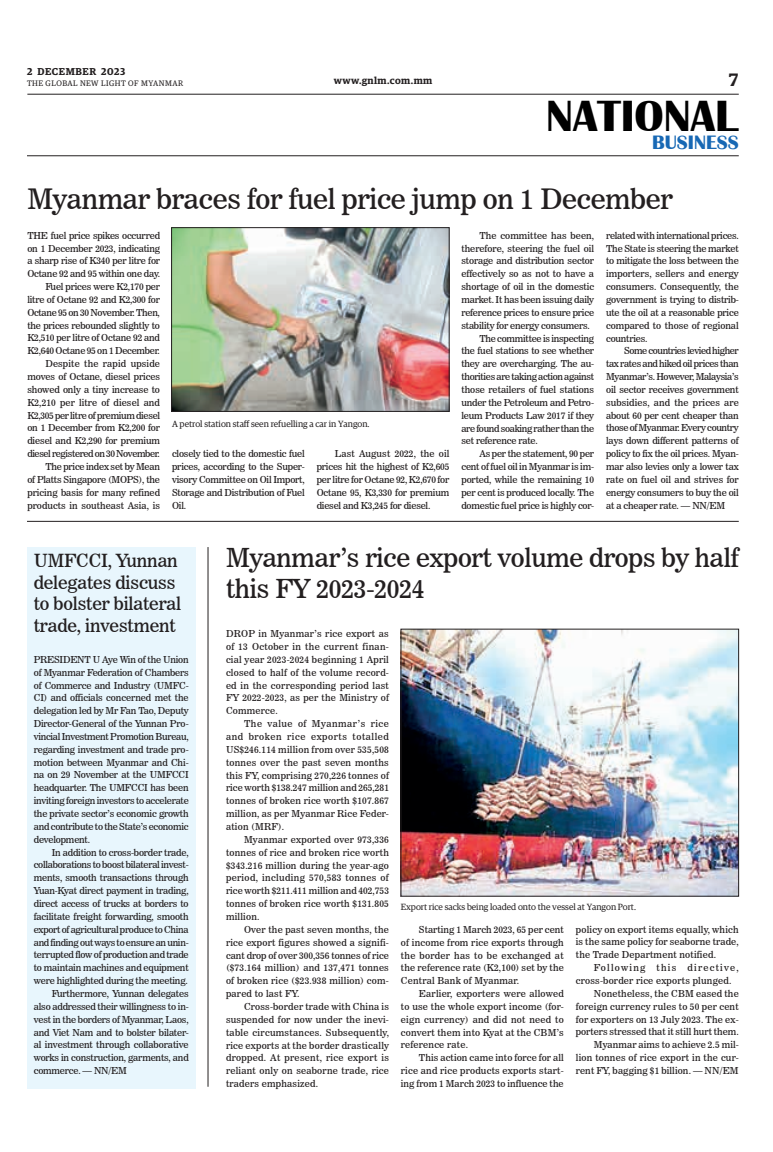
<style>
.page{position:relative;width:773px;height:1152px;background:#fff}
.page>*{position:absolute;margin:0;border:0;box-sizing:border-box;transform-origin:0 0}
.t1{font:700 45px "Britannic";color:#000}
._3_Clm_Head{font:28px "News 706 BT Roman C";letter-spacing:-.01em;color:#231f20}
._2_Clm_Head{font:26px/31.2px "News 706 BT Roman C";letter-spacing:-.01em;color:#231f20}
.t2{font:700 20px "Britannic";color:#1768b4}
._2_Clm_Head-2{font:18px/21.6px "News 706 BT Roman C";letter-spacing:-.01em;color:#231f20}
.t3{font:600 18px "Guardian Egyp";color:#231f20}
.t4{font:600 10px "Guardian Egyp";letter-spacing:.055em;color:#231f20}
._2nd_Body{font:9.5px/12.9px "News 706 BT Roman C";color:#231f20;text-align:justify}
.Normal_Para{font:9.5px/12.9px "News 706 BT Roman C";letter-spacing:-.02em;color:#231f20;text-align:justify}
._2nd_Body-2{font:9.5px/12.9px "News 706 BT Roman C";letter-spacing:.02em;color:#231f20}
.t5{font:9px "Guardian Egyp";color:#231f20}
.t6{font:8px "Guardian Egyp";letter-spacing:.06em;color:#231f20}
</style>
<div class="page">
<hr style="left:27px;top:94px;width:711px;height:1px;background:#231f20">
<hr style="left:27px;top:156px;width:711px;height:1px;background:#231f20">
<div style="left:27px;top:547px;width:168px;height:542px;background:#e8f6fd"></div>
<img style="left:173px;top:230px;width:274px;height:180px">
<div style="left:171px;top:228px;width:278px;height:184px;border:1px solid #231f20"></div>
<hr style="left:27px;top:521px;width:711px;height:1px;background:#231f20">
<hr style="left:208px;top:547px;width:1px;height:540px;background:#231f20">
<img style="left:403px;top:631px;width:333px;height:263px">
<div style="left:401px;top:629px;width:337px;height:267px;border:1px solid #231f20"></div>
<p class="t4" style="left:27px;top:64px;width:100px">2 DECEMBER 2023</p>
<p class="t6" style="left:27px;top:78px;width:158px">THE GLOBAL NEW LIGHT OF MYANMAR</p>
<p class="t4" style="left:334px;top:73px;width:100px">www.gnlm.com.mm</p>
<h3 class="t3" style="left:729px;top:67px;width:11px">7</h3>
<h1 class="t1" style="left:546px;top:91px;width:193px">NATIONAL</h1>
<h3 class="t2" style="left:652px;top:131px;width:88px">BUSINESS</h3>
<p class="_3_Clm_Head" style="left:27px;top:182px;width:646px">Myanmar braces for fuel price jump on 1 December</p>
<p class="Normal_Para" style="left:27px;top:229px;width:134px">THE fuel price spikes occurred on 1 December 2023, indicating a sharp rise of K340 per litre for Octane 92 and 95 within one day.</p>
<p class="_2nd_Body" style="left:27px;top:280px;width:134px;text-indent:18px">Fuel prices were K2,170 per litre of Octane 92 and K2,300 for Octane 95 on 30 November. Then, the prices rebounded slightly to K2,510 per litre of Octane 92 and K2,640 Octane 95 on 1 December.</p>
<p class="_2nd_Body" style="left:27px;top:357px;width:134px;text-indent:18px">Despite the rapid upside moves of Octane, diesel prices showed only a tiny increase to K2,210 per litre of diesel and K2,305 per litre of premium diesel on 1 December from K2,200 for diesel and K2,290 for premium diesel registered on 30 November.</p>
<p class="_2nd_Body" style="left:27px;top:460px;width:134px;text-indent:18px">The price index set by Mean of Platts Singapore (MOPS), the pricing basis for many refined products in southeast Asia, is</p>
<p class="t5" style="left:172px;top:418px;width:199px">A petrol station staff seen refuelling a car in Yangon.</p>
<p class="_2nd_Body" style="left:172px;top:447px;width:134px">closely tied to the domestic fuel prices, according to the Super&shy;visory Committee on Oil Import, Storage and Distribution of Fuel Oil.</p>
<p class="_2nd_Body" style="left:317px;top:447px;width:134px;text-indent:18px">Last August 2022, the oil prices hit the highest of K2,605 per litre for Octane 92, K2,670 for Octane 95, K3,330 for premium diesel and K3,245 for diesel.</p>
<p class="_2nd_Body" style="left:461px;top:229px;width:134px;text-indent:18px">The committee has been, therefore, steering the fuel oil storage and distribution sector effectively so as not to have a shortage of oil in the domestic market. It has been issuing daily reference prices to ensure price stability for energy consumers.</p>
<p class="_2nd_Body" style="left:461px;top:332px;width:134px;text-indent:18px">The committee is inspecting the fuel stations to see whether they are overcharging. The au&shy;thorities are taking action against those retailers of fuel stations under the Petroleum and Petro&shy;leum Products Law 2017 if they are found soaking rather than the set reference rate.</p>
<p class="_2nd_Body" style="left:461px;top:447px;width:134px;text-indent:18px">As per the statement, 90 per cent of fuel oil in Myanmar is im&shy;ported, while the remaining 10 per cent is produced locally. The domestic fuel price is highly cor-</p>
<p class="_2nd_Body" style="left:606px;top:229px;width:134px">related with international prices.<br>The State is steering the market to mitigate the loss between the importers, sellers and energy consumers. Consequently, the government is trying to distrib&shy;ute the oil at a reasonable price compared to those of regional countries.</p>
<p class="_2nd_Body" style="left:606px;top:344px;width:134px;text-indent:18px">Some countries levied higher tax rates and hiked oil prices than Myanmar’s. However, Malaysia’s oil sector receives government subsidies, and the prices are about 60 per cent cheaper than those of Myanmar. Every country lays down different patterns of policy to fix the oil prices. Myan&shy;mar also levies only a lower tax rate on fuel oil and strives for energy consumers to buy the oil at a cheaper rate. — NN/EM</p>
<p class="_2_Clm_Head-2" style="left:34px;top:550px;width:149px">UMFCCI, Yunnan delegates discuss to bolster bilateral trade, investment</p>
<p class="Normal_Para" style="left:34px;top:653px;width:156px">PRESIDENT U Aye Win of the Union of Myanmar Federation of Chambers of Commerce and Industry (UMFC-CI) and officials concerned met the delegation led by Mr Fan Tao, Deputy Director-General of the Yunnan Pro&shy;vincial Investment Promotion Bureau, regarding investment and trade pro&shy;motion between Myanmar and Chi&shy;na on 29 November at the UMFCCI headquarter. The UMFCCI has been inviting foreign investors to accelerate the private sector’s economic growth and contribute to the State’s economic development.</p>
<p class="_2nd_Body" style="left:34px;top:846px;width:156px;text-indent:18px">In addition to cross-border trade, collaborations to boost bilateral invest&shy;ments, smooth transactions through Yuan-Kyat direct payment in trading, direct access of trucks at borders to facilitate freight forwarding, smooth export of agricultural produce to China and finding out ways to ensure an unin&shy;terrupted flow of production and trade to maintain machines and equipment were highlighted during the meeting.</p>
<p class="_2nd_Body" style="left:34px;top:987px;width:156px;text-indent:18px">Furthermore, Yunnan delegates also addressed their willingness to in&shy;vest in the borders of Myanmar, Laos, and Viet Nam and to bolster bilater&shy;al investment through collaborative works in construction, garments, and commerce. — NN/EM</p>
<p class="_2_Clm_Head" style="left:226px;top:542px;width:514px">Myanmar’s rice export volume drops by half this FY 2023-2024</p>
<p class="Normal_Para" style="left:226px;top:627px;width:164px">DROP in Myanmar’s rice export as of 13 October in the current finan&shy;cial year 2023-2024 beginning 1 April closed to half of the volume record&shy;ed in the corresponding period last FY 2022-2023, as per the Ministry of Commerce.</p>
<p class="_2nd_Body" style="left:226px;top:717px;width:164px;text-indent:18px">The value of Myanmar’s rice and broken rice exports totalled US$246.114 million from over 535,508 tonnes over the past seven months this FY, comprising 270,226 tonnes of rice worth $138.247 million and 265,281 tonnes of broken rice worth $107.867 million, as per Myanmar Rice Feder&shy;ation (MRF).</p>
<p class="_2nd_Body" style="left:226px;top:833px;width:164px;text-indent:18px">Myanmar exported over 973,336 tonnes of rice and broken rice worth $343.216 million during the year-ago period, including 570,583 tonnes of rice worth $211.411 million and 402,753 tonnes of broken rice worth $131.805 million.</p>
<p class="_2nd_Body" style="left:226px;top:923px;width:164px;text-indent:18px">Over the past seven months, the rice export figures showed a signifi&shy;cant drop of over 300,356 tonnes of rice ($73.164 million) and 137,471 tonnes of broken rice ($23.938 million) com&shy;pared to last FY.</p>
<p class="_2nd_Body" style="left:226px;top:1000px;width:164px;text-indent:18px">Cross-border trade with China is suspended for now under the inevi&shy;table circumstances. Subsequently, rice exports at the border drastically dropped. At present, rice export is reliant only on seaborne trade, rice traders emphasized.</p>
<p class="t5" style="left:401px;top:901px;width:236px">Export rice sacks being loaded onto the vessel at Yangon Port.</p>
<p class="_2nd_Body" style="left:401px;top:923px;width:164px;text-indent:18px">Starting 1 March 2023, 65 per cent of income from rice exports through the border has to be exchanged at the reference rate (K2,100) set by the Central Bank of Myanmar.</p>
<p class="_2nd_Body" style="left:401px;top:987px;width:164px;text-indent:18px">Earlier, exporters were allowed to use the whole export income (for&shy;eign currency) and did not need to convert them into Kyat at the CBM’s reference rate.</p>
<p class="_2nd_Body" style="left:401px;top:1051px;width:164px;text-indent:18px">This action came into force for all rice and rice products exports start&shy;ing from 1 March 2023 to influence the</p>
<p class="_2nd_Body" style="left:576px;top:923px;width:164px">policy on export items equally, which is the same policy for seaborne trade, the Trade Department notified.</p>
<p class="_2nd_Body-2" style="left:576px;top:961px;width:164px;text-indent:18px">Following this directive, cross-border rice exports plunged.</p>
<p class="_2nd_Body" style="left:576px;top:987px;width:164px;text-indent:18px">Nonetheless, the CBM eased the foreign currency rules to 50 per cent for exporters on 13 July 2023. The ex&shy;porters stressed that it still hurt them.</p>
<p class="_2nd_Body" style="left:576px;top:1038px;width:164px;text-indent:18px">Myanmar aims to achieve 2.5 mil&shy;lion tonnes of rice export in the cur&shy;rent FY, bagging $1 billion. — NN/EM</p>
</div>
